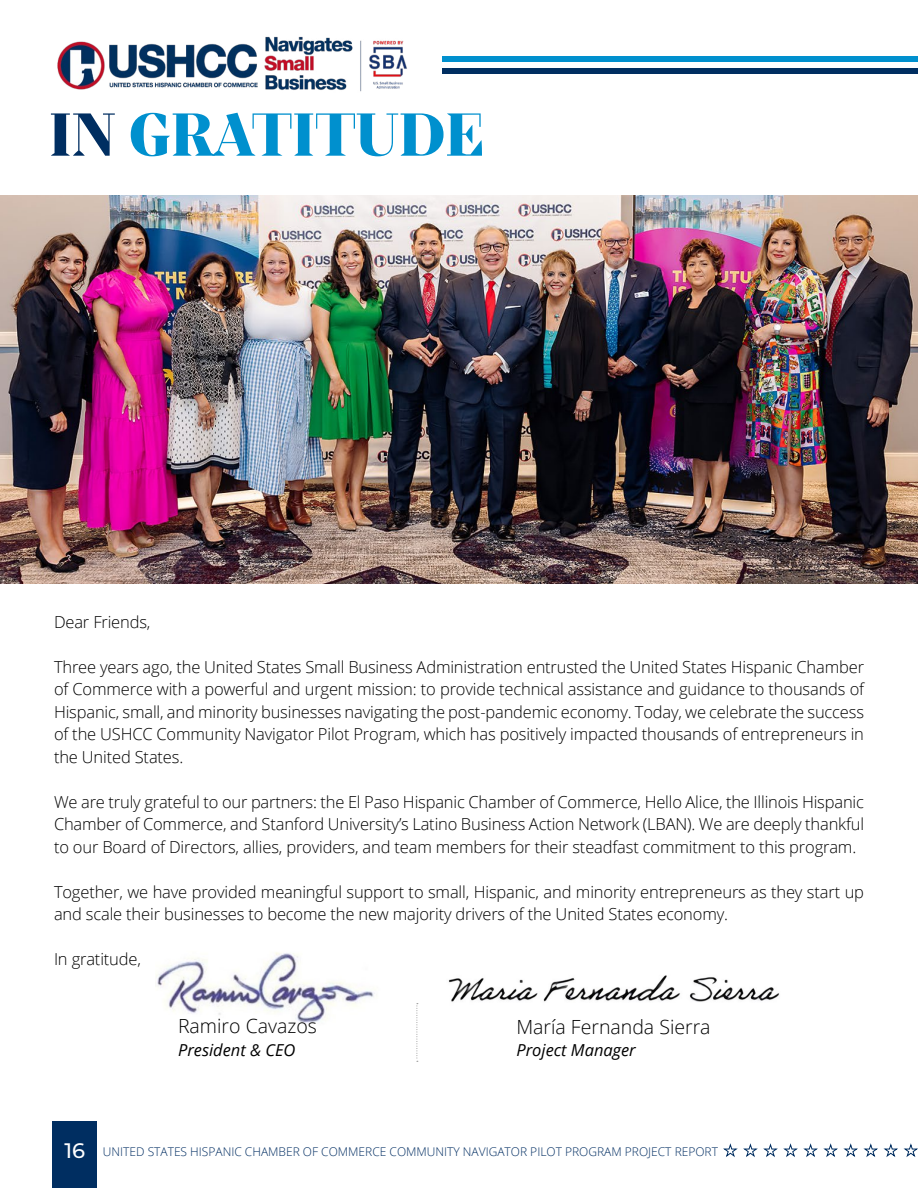
<style>
.page{position:relative;width:918px;height:1188px;background:#fff}
.page>*{position:absolute;margin:0;border:0;box-sizing:border-box;transform-origin:0 0}
.t1{font:900 65.1px "Mixta Didone Alt";color:#0090ce}
.t2{font:300 19.5px "Open Sans";color:#000}
.t3{font:300 16.5px/22.5px "Open Sans";letter-spacing:-.01em;color:#000;text-align:justify}
.t4{font:italic 16.5px "Open Sans";color:#000}
.t5{font:300 12px "Open Sans";color:#002d62}
.s1{color:#002e61}
.s2{font-family:"Montserrat Alternates";font-weight:500;font-size:21px;color:#fff}
</style>
<div class="page">
<div style="left:52px;top:1121px;width:45px;height:67px;background:#002e61"></div>
<svg style="left:744px;top:1144px;width:13px;height:12px"></svg>
<svg style="left:724px;top:1144px;width:13px;height:12px"></svg>
<svg style="left:764px;top:1144px;width:13px;height:12px"></svg>
<svg style="left:784px;top:1144px;width:13px;height:12px"></svg>
<svg style="left:804px;top:1144px;width:13px;height:12px"></svg>
<svg style="left:824px;top:1144px;width:13px;height:12px"></svg>
<svg style="left:844px;top:1144px;width:13px;height:12px"></svg>
<svg style="left:864px;top:1144px;width:13px;height:12px"></svg>
<svg style="left:884px;top:1144px;width:13px;height:12px"></svg>
<svg style="left:904px;top:1144px;width:13px;height:12px"></svg>
<div style="left:443px;top:56px;width:475px;height:6px;background:#0090ce"></div>
<div style="left:443px;top:68px;width:475px;height:5px;background:#002e61"></div>
<img style="left:57px;top:36px;width:350px;height:56px">
<img style="left:156px;top:952px;width:219px;height:71px">
<img style="left:448px;top:975px;width:332px;height:27px">
<svg style="left:417px;top:1003px;width:1px;height:59px"></svg>
<img style="left:0;top:196px;width:918px;height:388px">
<h1 class="t1" style="left:49px;top:96px;width:437px"><span class="s1">IN</span> GRATITUDE</h1>
<p class="t3" style="left:54px;top:610px;width:98px">Dear Friends,</p>
<p class="t3" style="left:54px;top:655px;width:812px">Three years ago, the United States Small Business Administration entrusted the United States Hispanic Chamber of Commerce with a powerful and urgent mission: to provide technical assistance and guidance to thousands of Hispanic, small, and minority businesses navigating the post-pandemic economy. Today, we celebrate the success of the USHCC Community Navigator Pilot Program, which has positively impacted thousands of entrepreneurs in the United States.</p>
<p class="t3" style="left:54px;top:790px;width:812px">We are truly grateful to our partners: the El Paso Hispanic Chamber of Commerce, Hello Alice, the Illinois Hispanic Chamber of Commerce, and Stanford University’s Latino Business Action Network (LBAN). We are deeply thankful to our Board of Directors, allies, providers, and team members for their steadfast commitment to this program.</p>
<p class="t3" style="left:54px;top:880px;width:812px">Together, we have provided meaningful support to small, Hispanic, and minority entrepreneurs as they start up and scale their businesses to become the new majority drivers of the United States economy.</p>
<p class="t3" style="left:54px;top:948px;width:88px">In gratitude,</p>
<p class="t2" style="left:178px;top:1013px;width:140px">Ramiro Cavazos</p>
<p class="t4" style="left:178px;top:1038px;width:119px">President &amp; CEO</p>
<p class="t2" style="left:516px;top:1013px;width:196px">María Fernanda Sierra</p>
<p class="t4" style="left:516px;top:1039px;width:121px">Project Manager</p>
<p class="t5" style="left:64px;top:1143px;width:655px"><span class="s2">16</span> UNITED STATES HISPANIC CHAMBER OF COMMERCE COMMUNITY NAVIGATOR PILOT PROGRAM PROJECT REPORT</p>
</div>
